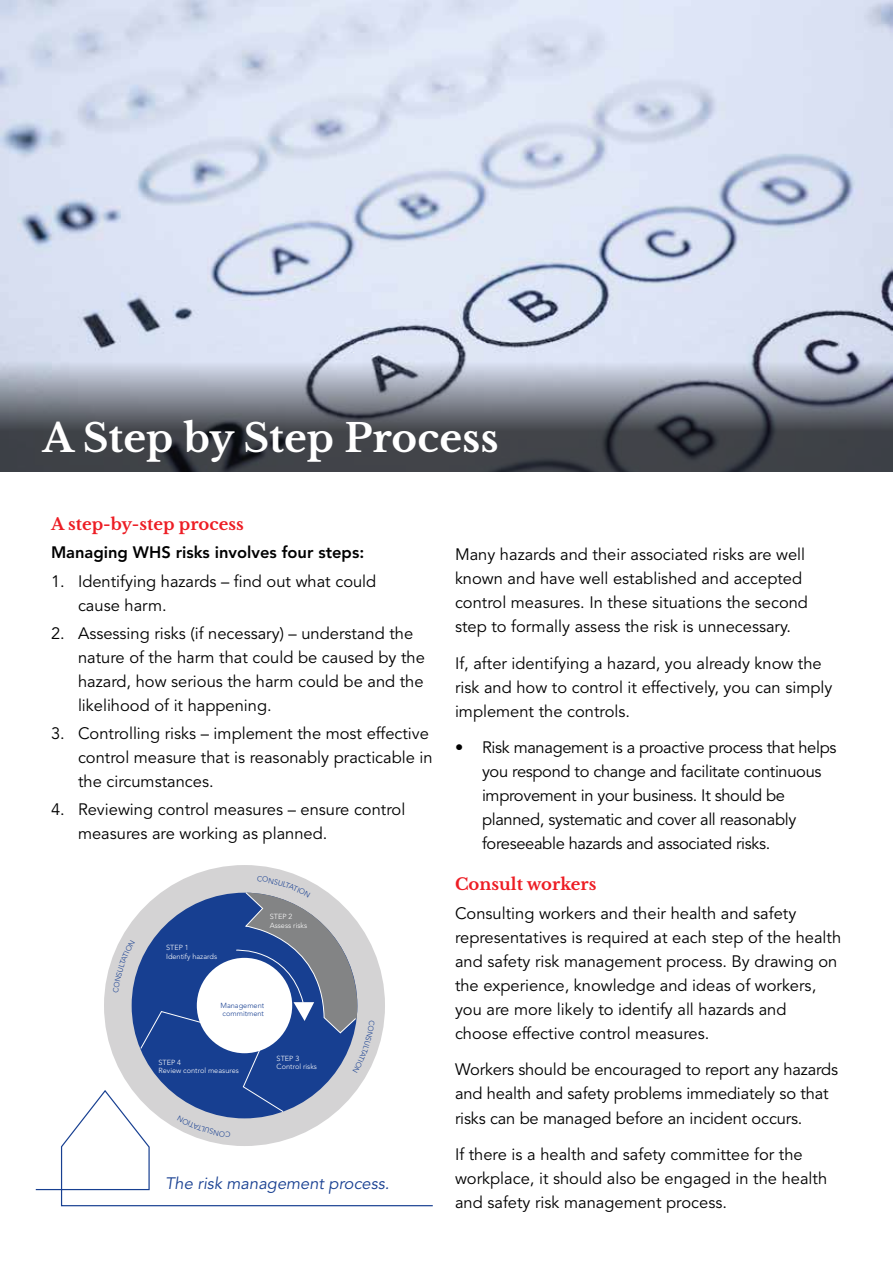
<style>
.page{position:relative;width:893px;height:1263px;background:#fff}
.page>*{position:absolute;margin:0;border:0;box-sizing:border-box;transform-origin:0 0}
.t1{font:700 39px "Libre Baskerville";color:#fff}
.t2{font:16.5px/24px "Avenir LT Std";color:#000}
.t3{font:16.5px/24px "Avenir LT Std";letter-spacing:-.02em;color:#000}
.t4{font:700 16.5px "Libre Baskerville";color:#ed1d24}
.t5{font:800 16.5px "Avenir LT Std";color:#000}
.t6{font:italic 16.5px "Avenir LT Std";color:#173f91}
.t7{font:300 7.35px/8.9px "Avenir LT Std";color:#fff}
.t8{font:300 7.35px/8.9px "Avenir LT Std";color:#173f91}
</style>
<div class="page">
<img style="left:0;top:0;width:893px;height:316px">
<svg style="left:0;top:316px;width:893px;height:155px;background:#878c98"></svg>
<div style="left:104px;top:865px;width:281px;height:281px;background:#d4d3d4;border-radius:50%"></div>
<svg style="left:35px;top:1090px;width:398px;height:117px"></svg>
<svg style="left:113px;top:876px;width:262px;height:261px"></svg>
<h1 class="t1" style="left:43px;top:414px;width:457px">A Step by Step Process</h1>
<p class="t4" style="left:51px;top:514px;width:194px">A step-by-step process</p>
<p class="t5" style="left:51px;top:543px;width:315px">Managing WHS risks involves four steps:</p>
<p class="t2" style="left:78px;top:569px;width:300px;text-indent:-27px">1. Identifying hazards – find out what could cause harm.</p>
<p class="t2" style="left:78px;top:621px;width:348px;text-indent:-27px">2. Assessing risks (if necessary) – understand the nature of the harm that could be caused by the hazard, how serious the harm could be and the likelihood of it happening.</p>
<p class="t2" style="left:78px;top:722px;width:356px;text-indent:-27px">3. Controlling risks – implement the most effective control measure that is reasonably practicable in the circumstances.</p>
<p class="t2" style="left:78px;top:798px;width:329px;text-indent:-27px">4. Reviewing control measures – ensure control measures are working as planned.</p>
<p class="t7" style="left:166px;top:943px;width:53px">STEP 1<br>Identify hazards</p>
<p class="t7" style="left:270px;top:912px;width:39px">STEP 2<br>Assess risks</p>
<p class="t8" style="left:221px;top:1001px;width:45px">Management commitment</p>
<p class="t7" style="left:158px;top:1057px;width:82px">STEP 4<br>Review control measures</p>
<p class="t7" style="left:277px;top:1054px;width:42px">STEP 3<br>Control risks</p>
<p class="t6" style="left:165px;top:1174px;width:226px">The risk management process.</p>
<p class="t2" style="left:455px;top:542px;width:355px">Many hazards and their associated risks are well known and have well established and accepted control measures. In these situations the second step to formally assess the risk is unnecessary.</p>
<p class="t2" style="left:455px;top:651px;width:379px">If, after identifying a hazard, you already know the risk and how to control it effectively, you can simply implement the controls.</p>
<p class="t3" style="left:482px;top:736px;width:356px;text-indent:-27px">• Risk management is a proactive process that helps you respond to change and facilitate continuous improvement in your business. It should be planned, systematic and cover all reasonably foreseeable hazards and associated risks.</p>
<p class="t4" style="left:455px;top:874px;width:143px">Consult workers</p>
<p class="t2" style="left:455px;top:901px;width:388px">Consulting workers and their health and safety representatives is required at each step of the health and safety risk management process. By drawing on the experience, knowledge and ideas of workers, you are more likely to identify all hazards and choose effective control measures.</p>
<p class="t2" style="left:455px;top:1058px;width:385px">Workers should be encouraged to report any hazards and health and safety problems immediately so that risks can be managed before an incident occurs.</p>
<p class="t2" style="left:455px;top:1143px;width:374px">If there is a health and safety committee for the workplace, it should also be engaged in the health and safety risk management process.</p>
</div>
